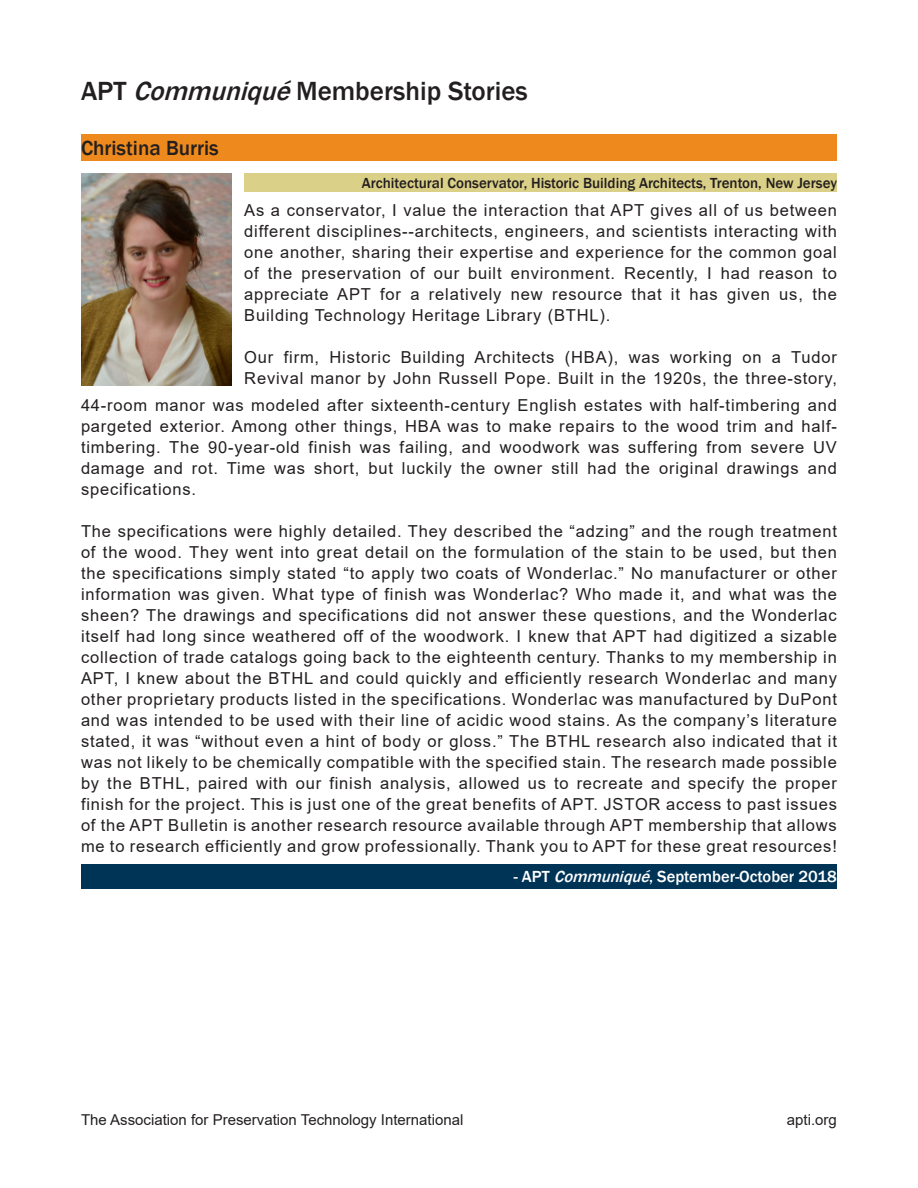
<style>
.page{position:relative;width:918px;height:1188px;background:#fff}
.page>*{position:absolute;margin:0;border:0;box-sizing:border-box;transform-origin:0 0}
.t1{font:500 27px "Franklin Gothic";color:#231f20}
.t2{font:500 21px "Franklin Gothic";color:#231f20}
.t3{font:16.5px/21px "Arial";letter-spacing:.05em;color:#231f20;text-align:justify}
.t4{font:500 16.5px "Franklin Gothic";color:#fff}
.t5{font:500 15px "Franklin Gothic";color:#231f20}
.t6{font:15px "Arial";color:#231f20}
.s1{font-style:italic}
</style>
<div class="page">
<img style="left:81px;top:173px;width:150px;height:213px">
<div style="left:81px;top:134px;width:756px;height:27px;background:#ed891d"></div>
<div style="left:244px;top:173px;width:593px;height:19px;background:#dbd087"></div>
<div style="left:81px;top:864px;width:756px;height:24px;background:#003457"></div>
<h1 class="t1" style="left:81px;top:74px;width:448px">APT <span class="s1">Communiqué</span>Membership Stories</h1>
<p class="t2" style="left:81px;top:135px;width:139px">Christina Burris</p>
<p class="t5" style="left:362px;top:173px;width:477px">Architectural Conservator, Historic Building Architects, Trenton, New Jersey</p>
<p class="t3" style="left:244px;top:200px;width:594px">As a conservator, I value the interaction that APT gives all of us between different disciplines--architects, engineers, and scientists interacting with one another, sharing their expertise and experience for the common goal of the preservation of our built environment. Recently, I had reason to appreciate APT for a relatively new resource that it has given us, the Building Technology Heritage Library (BTHL).</p>
<p class="t3" style="left:244px;top:347px;width:594px">Our firm, Historic Building Architects (HBA), was working on a Tudor<br>Revival manor by John Russell Pope. Built in the 1920s, the three-story,</p>
<p class="t3" style="left:81px;top:395px;width:757px">44-room manor was modeled after sixteenth-century English estates with half-timbering and pargeted exterior. Among other things, HBA was to make repairs to the wood trim and half&shy;timbering. The 90-year-old finish was failing, and woodwork was suffering from severe UV damage and rot. Time was short, but luckily the owner still had the original drawings and specifications.</p>
<p class="t3" style="left:81px;top:521px;width:758px">The specifications were highly detailed. They described the “adzing” and the rough treatment of the wood. They went into great detail on the formulation of the stain to be used, but then the specifications simply stated “to apply two coats of Wonderlac.” No manufacturer or other information was given. What type of finish was Wonderlac? Who made it, and what was the sheen? The drawings and specifications did not answer these questions, and the Wonderlac itself had long since weathered off of the woodwork. I knew that APT had digitized a sizable collection of trade catalogs going back to the eighteenth century. Thanks to my membership in APT, I knew about the BTHL and could quickly and efficiently research Wonderlac and many other proprietary products listed in the specifications. Wonderlac was manufactured by DuPont and was intended to be used with their line of acidic wood stains. As the company’s literature stated, it was “without even a hint of body or gloss.” The BTHL research also indicated that it was not likely to be chemically compatible with the specified stain. The research made possible by the BTHL, paired with our finish analysis, allowed us to recreate and specify the proper finish for the project. This is just one of the great benefits of APT. JSTOR access to past issues of the APT Bulletin is another research resource available through APT membership that allows me to research efficiently and grow professionally. Thank you to APT for these great resources!</p>
<p class="t4" style="left:514px;top:866px;width:325px">- APT <span class="s1">Communiqué</span>, September-October 2018</p>
<p class="t6" style="left:81px;top:1110px;width:384px">The Association for Preservation Technology International</p>
<p class="t6" style="left:787px;top:1110px;width:52px">apti.org</p>
</div>
